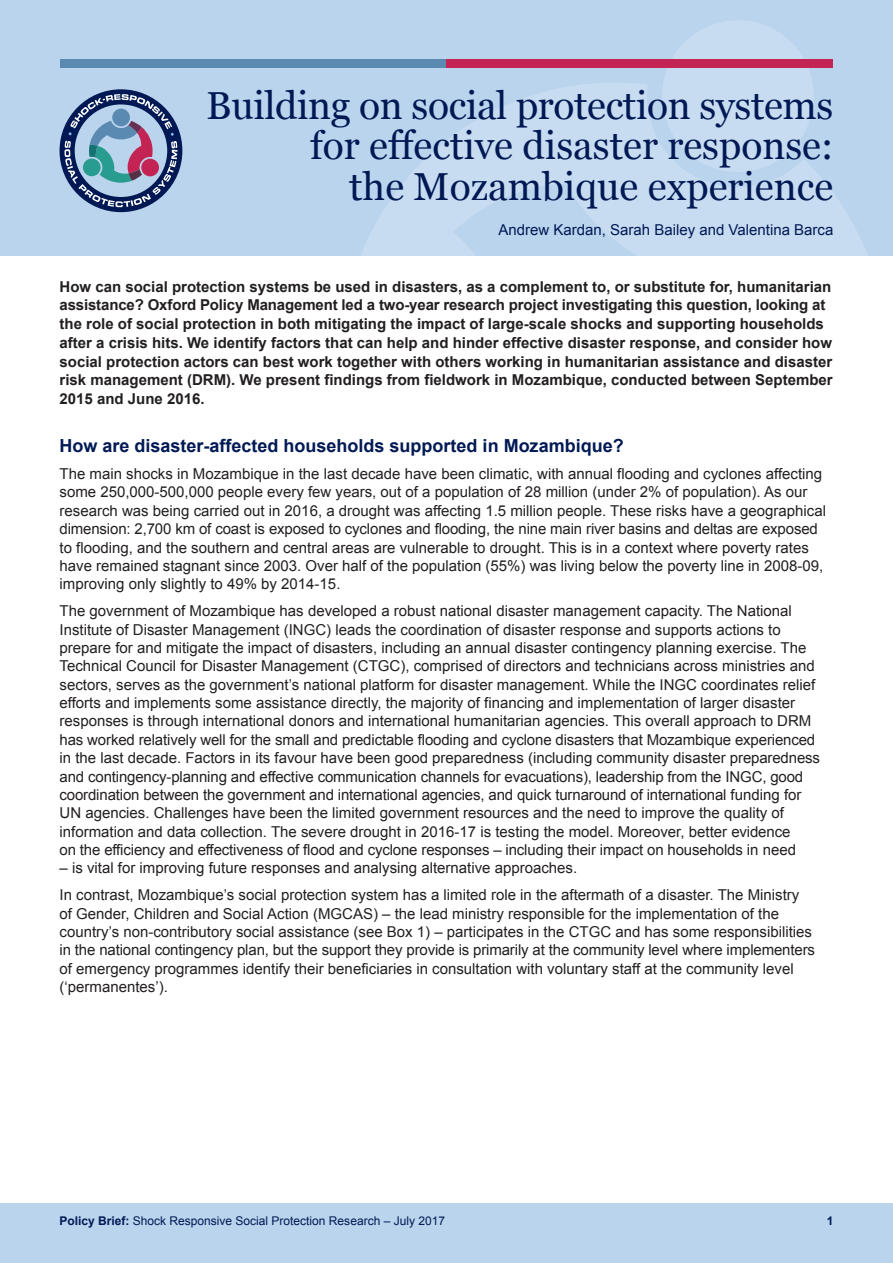
<style>
.page{position:relative;width:893px;height:1263px;background:#fff}
.page>*{position:absolute;margin:0;border:0;box-sizing:border-box;transform-origin:0 0}
.t1{font:39px/40.5px "Georgia";color:#001954;text-align:right}
.t2{font:700 18px "Arial";color:#001954}
.t3{font:15px/18.5px "Arial";color:#231f20}
.t4{font:700 15px/18.8px "Arial";color:#231f20}
.t5{font:15px "Arial";color:#001954}
.t6{font:12px "Arial";color:#001954}
.t7{font:700 12px "Arial";color:#001954}
.s1{font-weight:700}
</style>
<div class="page">
<div style="left:0;top:1203px;width:893px;height:60px;background:#bad4ed"></div>
<div style="left:0;top:0;width:893px;height:256px;background:#bad4ed"></div>
<svg style="left:395px;top:83px;width:256px;height:148px;fill:#c7dcf0"></svg>
<svg style="left:361px;top:194px;width:92px;height:62px"></svg>
<svg style="left:593px;top:159px;width:275px;height:97px;fill:#c7dcf0"></svg>
<svg style="left:651px;top:21px;width:213px;height:235px"></svg>
<div style="left:60px;top:60px;width:386px;height:8px;background:#5a89b2"></div>
<div style="left:446px;top:60px;width:387px;height:8px;background:#c42453"></div>
<svg style="left:60px;top:89px;width:122px;height:123px"></svg>
<h1 class="t1" style="left:206px;top:83px;width:629px">Building on social protection systems for effective disaster response:<br>the Mozambique experience</h1>
<p class="t5" style="left:498px;top:221px;width:336px">Andrew Kardan, Sarah Bailey and Valentina Barca</p>
<p class="t4" style="left:60px;top:277px;width:775px">How can social protection systems be used in disasters, as a complement to, or substitute for, humanitarian assistance? Oxford Policy Management led a two-year research project investigating this question, looking at the role of social protection in both mitigating the impact of large-scale shocks and supporting households after a crisis hits. We identify factors that can help and hinder effective disaster response, and consider how social protection actors can best work together with others working in humanitarian assistance and disaster risk management (DRM). We present findings from fieldwork in Mozambique, conducted between September 2015 and June 2016.</p>
<p class="t2" style="left:60px;top:436px;width:566px">How are disaster-affected households supported in Mozambique?</p>
<p class="t3" style="left:60px;top:465px;width:768px">The main shocks in Mozambique in the last decade have been climatic, with annual flooding and cyclones affecting some 250,000-500,000 people every few years, out of a population of 28 million (under 2% of population). As our research was being carried out in 2016, a drought was affecting 1.5 million people. These risks have a geographical dimension: 2,700 km of coast is exposed to cyclones and flooding, the nine main river basins and deltas are exposed to flooding, and the southern and central areas are vulnerable to drought. This is in a context where poverty rates have remained stagnant since 2003. Over half of the population (55%) was living below the poverty line in 2008-09, improving only slightly to 49% by 2014-15.</p>
<p class="t3" style="left:60px;top:602px;width:762px">The government of Mozambique has developed a robust national disaster management capacity. The National Institute of Disaster Management (INGC) leads the coordination of disaster response and supports actions to prepare for and mitigate the impact of disasters, including an annual disaster contingency planning exercise. The Technical Council for Disaster Management (CTGC), comprised of directors and technicians across ministries and sectors, serves as the government’s national platform for disaster management. While the INGC coordinates relief efforts and implements some assistance directly, the majority of financing and implementation of larger disaster responses is through international donors and international humanitarian agencies. This overall approach to DRM has worked relatively well for the small and predictable flooding and cyclone disasters that Mozambique experienced in the last decade. Factors in its favour have been good preparedness (including community disaster preparedness and contingency-planning and effective communication channels for evacuations), leadership from the INGC, good coordination between the government and international agencies, and quick turnaround of international funding for UN agencies. Challenges have been the limited government resources and the need to improve the quality of information and data collection. The severe drought in 2016-17 is testing the model. Moreover, better evidence<br>on the efficiency and effectiveness of flood and cyclone responses – including their impact on households in need</p>
<p class="t3" style="left:60px;top:855px;width:741px;line-height:26.8px">– is vital for improving future responses and analysing alternative approaches.<br>In contrast, Mozambique’s social protection system has a limited role in the aftermath of a disaster. The Ministry</p>
<p class="t3" style="left:60px;top:904px;width:757px">of Gender, Children and Social Action (MGCAS) – the lead ministry responsible for the implementation of the country’s non-contributory social assistance (see Box 1) – participates in the CTGC and has some responsibilities in the national contingency plan, but the support they provide is primarily at the community level where implementers of emergency programmes identify their beneficiaries in consultation with voluntary staff at the community level (‘permanentes’).</p>
<p class="t6" style="left:60px;top:1214px;width:387px"><span class="s1">Policy Brief:</span> Shock Responsive Social Protection Research – July 2017</p>
<p class="t7" style="left:827px;top:1214px;width:8px">1</p>
</div>
